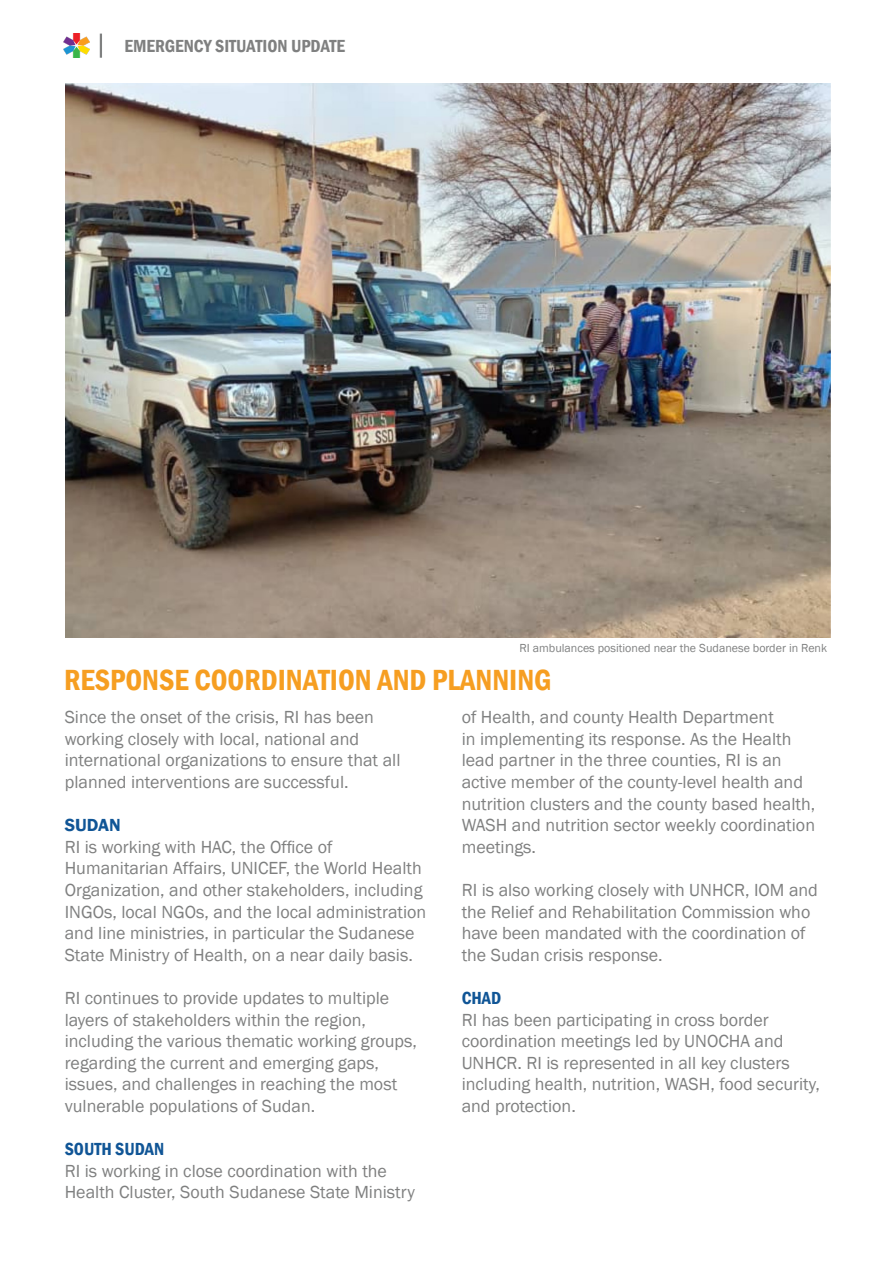
<style>
.page{position:relative;width:893px;height:1263px;background:#fff}
.page>*{position:absolute;margin:0;border:0;box-sizing:border-box;transform-origin:0 0}
.t1{font:600 condensed 30px "Franklin Gothic";color:#f69e21}
.t2{font:18px/21.6px "Franklin Gothic";color:#7f8080}
.t3{font:600 condensed 18px "Franklin Gothic";color:#7f8080}
.t4{font:600 condensed 18px "Franklin Gothic";color:#105596}
.t5{font:600 18px "Franklin Gothic";color:#105596}
.t6{font:12px "Franklin Gothic";color:#7f8080}
</style>
<div class="page">
<img style="left:64px;top:34px;width:25px;height:24px">
<hr style="left:100px;top:34px;width:2px;height:24px;background:#7f8080">
<img style="left:66px;top:84px;width:764px;height:554px">
<p class="t3" style="left:124px;top:34px;width:222px">EMERGENCY SITUATION UPDATE</p>
<p class="t6" style="left:519px;top:640px;width:309px">RI ambulances positioned near the Sudanese border in Renk</p>
<p class="t1" style="left:64px;top:660px;width:489px">RESPONSE COORDINATION AND PLANNING</p>
<p class="t2" style="left:65px;top:707px;width:337px">Since the onset of the crisis, RI has been working closely with local, national and international organizations to ensure that all planned interventions are successful.</p>
<p class="t5" style="left:65px;top:814px;width:57px">SUDAN</p>
<p class="t2" style="left:65px;top:836px;width:363px">RI is working with HAC, the Office of Humanitarian Affairs, UNICEF, the World Health Organization, and other stakeholders, including INGOs, local NGOs, and the local administration and line ministries, in particular the Sudanese State Ministry of Health, on a near daily basis.</p>
<p class="t2" style="left:65px;top:987px;width:354px">RI continues to provide updates to multiple layers of stakeholders within the region, including the various thematic working groups, regarding the current and emerging gaps, issues, and challenges in reaching the most vulnerable populations of Sudan.</p>
<p class="t4" style="left:65px;top:1137px;width:101px">SOUTH SUDAN</p>
<p class="t2" style="left:65px;top:1160px;width:352px">RI is working in close coordination with the<br>Health Cluster, South Sudanese State Ministry</p>
<p class="t2" style="left:462px;top:707px;width:355px">of Health, and county Health Department<br>in implementing its response. As the Health lead partner in the three counties, RI is an active member of the county-level health and nutrition clusters and the county based health, WASH and nutrition sector weekly coordination meetings.</p>
<p class="t2" style="left:462px;top:879px;width:358px">RI is also working closely with UNHCR, IOM and the Relief and Rehabilitation Commission who have been mandated with the coordination of the Sudan crisis response.</p>
<p class="t4" style="left:462px;top:986px;width:41px">CHAD</p>
<p class="t2" style="left:462px;top:1009px;width:360px">RI has been participating in cross border coordination meetings led by UNOCHA and UNHCR. RI is represented in all key clusters including health, nutrition, WASH, food security, and protection.</p>
</div>
